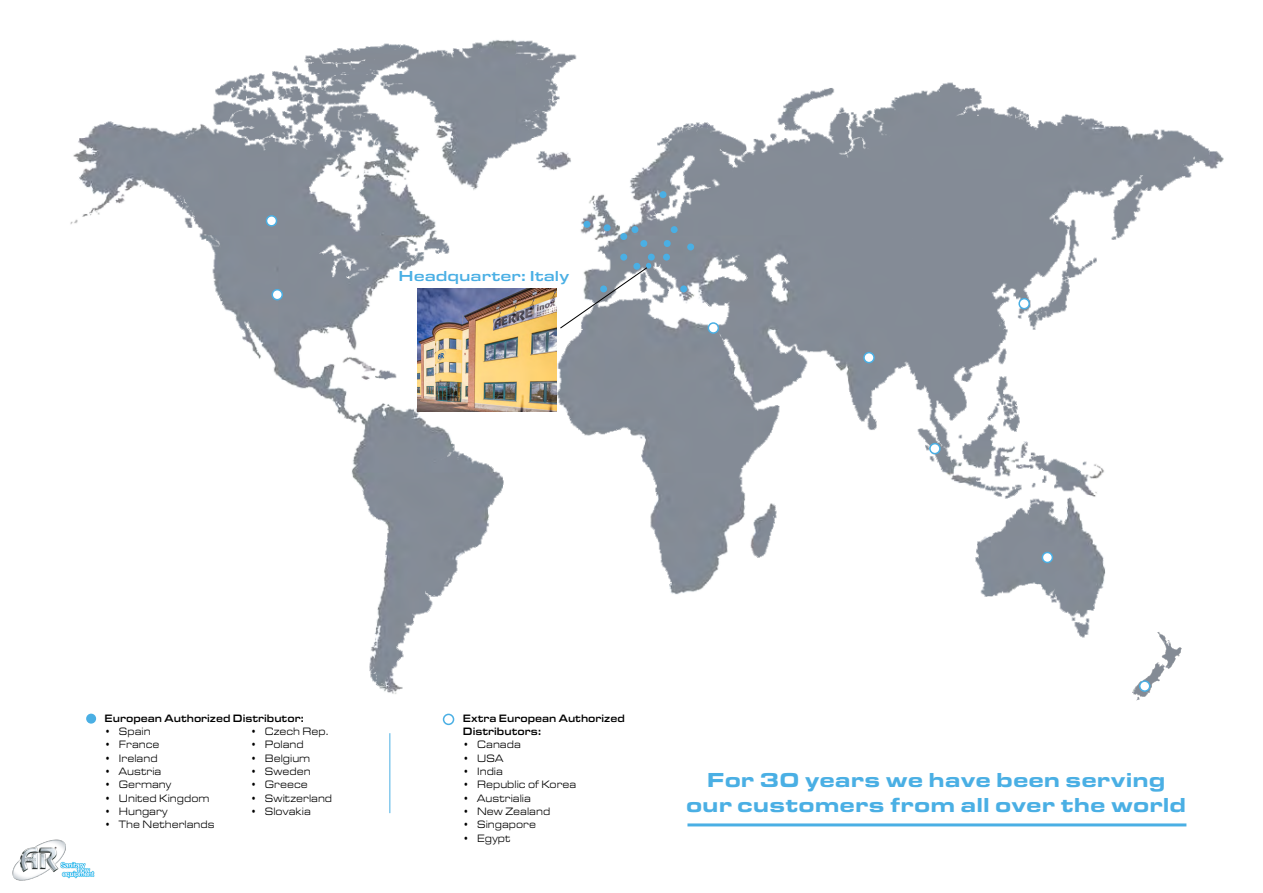
<style>
.page{position:relative;width:1263px;height:893px;background:#fff}
.page>*{position:absolute;margin:0;border:0;box-sizing:border-box;transform-origin:0 0}
.t1{font:900 21px/25.2px "Eurostile Ext";color:#4aafe4;text-align:center}
.t2{font:500 15px "Eurostile Ext";color:#4aafe4}
.t3{font:11.1px "Eurostile Ext";color:#000;scale:.86 1}
.t4{font:500 11.1px/13.4px "Eurostile Ext";color:#000;scale:.86 1}
</style>
<div class="page">
<img style="left:70px;top:40px;width:1154px;height:661px">
<img style="left:12px;top:839px;width:83px;height:42px">
<hr style="left:389px;top:733px;width:1px;height:80px;background:#4aafe4">
<img style="left:418px;top:289px;width:139px;height:123px">
<svg style="left:559px;top:248px;width:92px;height:100px"></svg>
<div style="left:86px;top:714px;width:10px;height:10px;background:#4aafe4;border-radius:50%"></div>
<div style="left:604px;top:224px;width:7px;height:7px;background:#4aafe4;border-radius:50%"></div>
<div style="left:583px;top:221px;width:7px;height:7px;background:#4aafe4;border-radius:50%"></div>
<div style="left:620px;top:233px;width:7px;height:7px;background:#4aafe4;border-radius:50%"></div>
<div style="left:640px;top:240px;width:7px;height:7px;background:#4aafe4;border-radius:50%"></div>
<div style="left:631px;top:226px;width:7px;height:7px;background:#4aafe4;border-radius:50%"></div>
<div style="left:659px;top:191px;width:7px;height:7px;background:#4aafe4;border-radius:50%"></div>
<div style="left:620px;top:254px;width:7px;height:7px;background:#4aafe4;border-radius:50%"></div>
<div style="left:648px;top:254px;width:7px;height:7px;background:#4aafe4;border-radius:50%"></div>
<div style="left:663px;top:254px;width:7px;height:7px;background:#4aafe4;border-radius:50%"></div>
<div style="left:633px;top:263px;width:7px;height:7px;background:#4aafe4;border-radius:50%"></div>
<div style="left:680px;top:285px;width:7px;height:7px;background:#4aafe4;border-radius:50%"></div>
<div style="left:687px;top:243px;width:7px;height:7px;background:#4aafe4;border-radius:50%"></div>
<div style="left:664px;top:240px;width:7px;height:7px;background:#4aafe4;border-radius:50%"></div>
<div style="left:671px;top:226px;width:7px;height:7px;background:#4aafe4;border-radius:50%"></div>
<div style="left:600px;top:285px;width:7px;height:7px;background:#4aafe4;border-radius:50%"></div>
<div style="left:443px;top:714px;width:11px;height:11px;border:2px solid #4aafe4;border-radius:50%"></div>
<div style="left:266px;top:216px;width:10px;height:10px;background:#fff;border-radius:50%"></div>
<div style="left:266px;top:215px;width:11px;height:12px;border:2px solid #4aafe4;border-radius:50%"></div>
<div style="left:272px;top:290px;width:10px;height:10px;background:#fff;border-radius:50%"></div>
<div style="left:271px;top:289px;width:12px;height:11px;border:2px solid #4aafe4;border-radius:50%"></div>
<div style="left:1042px;top:552px;width:10px;height:10px;background:#fff;border-radius:50%"></div>
<div style="left:1042px;top:552px;width:11px;height:11px;border:2px solid #4aafe4;border-radius:50%"></div>
<div style="left:1140px;top:681px;width:10px;height:10px;background:#fff;border-radius:50%"></div>
<div style="left:1139px;top:680px;width:11px;height:12px;border:2px solid #4aafe4;border-radius:50%"></div>
<div style="left:930px;top:444px;width:10px;height:10px;background:#fff;border-radius:50%"></div>
<div style="left:929px;top:443px;width:12px;height:11px;border:2px solid #4aafe4;border-radius:50%"></div>
<div style="left:1019px;top:299px;width:10px;height:10px;background:#fff;border-radius:50%"></div>
<div style="left:1018px;top:298px;width:12px;height:11px;border:2px solid #4aafe4;border-radius:50%"></div>
<div style="left:85px;top:819px;width:105px;height:56px;background:#fff;border-radius:50%"></div>
<div style="left:864px;top:353px;width:10px;height:10px;background:#fff;border-radius:50%"></div>
<div style="left:863px;top:352px;width:12px;height:11px;border:2px solid #4aafe4;border-radius:50%"></div>
<div style="left:708px;top:323px;width:10px;height:10px;background:#fff;border-radius:50%"></div>
<div style="left:708px;top:322px;width:11px;height:12px;border:2px solid #4aafe4;border-radius:50%"></div>
<hr style="left:687px;top:823px;width:499px;height:3px;background:#4aafe4">
<h2 class="t2" style="left:399px;top:266px;width:172px">Headquarter: Italy</h2>
<p class="t4" style="left:105px;top:711px;width:233px">European Authorized Distributor:</p>
<p class="t3" style="left:105px;top:724px;width:55px">• Spain</p>
<p class="t3" style="left:105px;top:737px;width:65px">• France</p>
<p class="t3" style="left:105px;top:750px;width:63px">• Ireland</p>
<p class="t3" style="left:105px;top:763px;width:68px">• Austria</p>
<p class="t3" style="left:105px;top:777px;width:79px">• Germany</p>
<p class="t3" style="left:105px;top:790px;width:123px">• United Kingdom</p>
<p class="t3" style="left:105px;top:803px;width:75px">• Hungary</p>
<p class="t3" style="left:105px;top:817px;width:129px">• The Netherlands</p>
<p class="t3" style="left:251px;top:724px;width:92px">• Czech Rep.</p>
<p class="t3" style="left:251px;top:737px;width:63px">• Poland</p>
<p class="t3" style="left:251px;top:750px;width:71px">• Belgium</p>
<p class="t3" style="left:251px;top:763px;width:71px">• Sweden</p>
<p class="t3" style="left:251px;top:777px;width:68px">• Greece</p>
<p class="t3" style="left:251px;top:790px;width:96px">• Switzerland</p>
<p class="t3" style="left:251px;top:803px;width:72px">• Slovakia</p>
<p class="t4" style="left:463px;top:711px;width:190px">Extra European Authorized<br>Distributors:</p>
<p class="t3" style="left:463px;top:737px;width:69px">• Canada</p>
<p class="t3" style="left:463px;top:750px;width:48px">• USA</p>
<p class="t3" style="left:463px;top:763px;width:48px">• India</p>
<p class="t3" style="left:463px;top:777px;width:134px">• Republic of Korea</p>
<p class="t3" style="left:463px;top:790px;width:81px">• Austrialia</p>
<p class="t3" style="left:463px;top:803px;width:103px">• New Zealand</p>
<p class="t3" style="left:463px;top:817px;width:87px">• Singapore</p>
<p class="t3" style="left:463px;top:830px;width:57px">• Egypt</p>
<h1 class="t1" style="left:686px;top:766px;width:502px">For 30 years we have been serving our customers from all over the world</h1>
</div>
